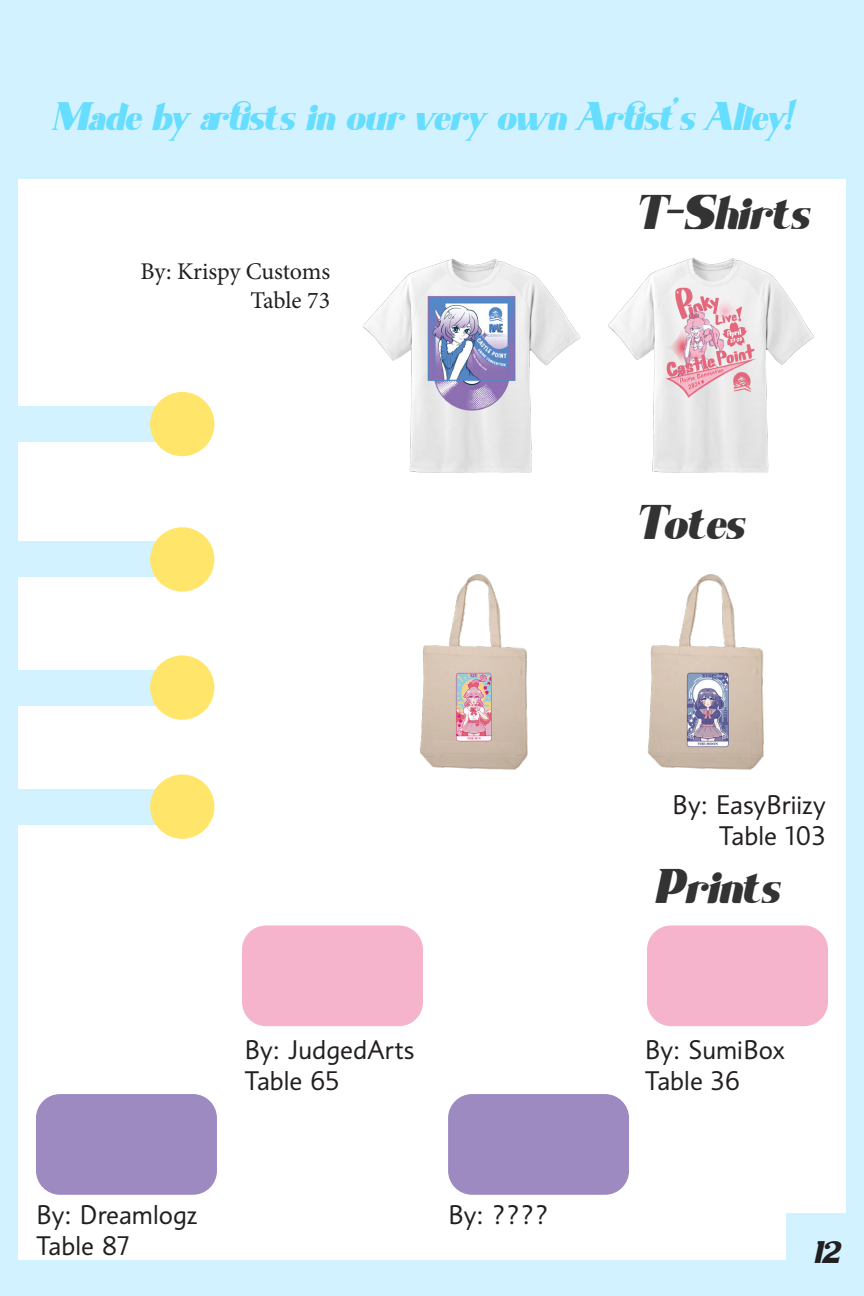
<style>
.page{position:relative;width:864px;height:1296px;background:#fff}
.page>*{position:absolute;margin:0;border:0;box-sizing:border-box;transform-origin:0 0}
.t1{font:italic 44px "Shaqilla";color:#323332}
.t2{font:italic 36px "Shaqilla";letter-spacing:-.01em;color:#67ddff}
.t3{font:26px "Informa Pro";color:#231f20}
.t4{font:italic 26px "Shaqilla";color:#231f20}
.t5{font:24px "Minion Pro";letter-spacing:-.005em;color:#231f20}
</style>
<div class="page">
<div style="left:0;top:0;width:864px;height:179px;background:#d2f2ff"></div>
<div style="left:0;top:0;width:18px;height:1296px;background:#d2f2ff"></div>
<div style="left:0;top:670px;width:162px;height:36px;background:#d2f2ff"></div>
<div style="left:0;top:789px;width:162px;height:36px;background:#d2f2ff"></div>
<div style="left:150px;top:774px;width:64px;height:65px;background:#ffe56a;border-radius:50%"></div>
<div style="left:150px;top:655px;width:64px;height:65px;background:#ffe56a;border-radius:50%"></div>
<div style="left:846px;top:0;width:18px;height:1296px;background:#d2f2ff"></div>
<div style="left:0;top:406px;width:170px;height:36px;background:#d2f2ff"></div>
<div style="left:0;top:541px;width:162px;height:36px;background:#d2f2ff"></div>
<div style="left:150px;top:392px;width:64px;height:64px;background:#ffe56a;border-radius:50%"></div>
<div style="left:150px;top:527px;width:64px;height:65px;background:#ffe56a;border-radius:50%"></div>
<div style="left:0;top:1260px;width:864px;height:36px;background:#d2f2ff"></div>
<div style="left:786px;top:1213px;width:78px;height:83px;background:#d2f2ff"></div>
<img style="left:363px;top:257px;width:451px;height:216px">
<img style="left:420px;top:574px;width:344px;height:196px">
<div style="left:36px;top:1094px;width:181px;height:101px;background:#9c8ac1;border-radius:24px"></div>
<div style="left:448px;top:1094px;width:181px;height:101px;background:#9c8ac1;border-radius:24px"></div>
<div style="left:647px;top:925px;width:181px;height:101px;background:#f6b3cc;border-radius:24px"></div>
<div style="left:242px;top:925px;width:181px;height:101px;background:#f6b3cc;border-radius:24px"></div>
<p class="t2" style="left:54px;top:97px;width:741px">Made by ar tists in our very own Artist’s Alley!</p>
<p class="t5" style="left:140px;top:255px;width:191px">By: Krispy Customs</p>
<p class="t5" style="left:250px;top:284px;width:81px">Table 73</p>
<p class="t1" style="left:639px;top:188px;width:173px">T-Shirts</p>
<p class="t1" style="left:639px;top:498px;width:108px">Totes</p>
<p class="t3" style="left:36px;top:1199px;width:163px">By: Dreamlogz</p>
<p class="t3" style="left:36px;top:1230px;width:95px">Table 87</p>
<p class="t3" style="left:244px;top:1034px;width:172px">By: JudgedArts</p>
<p class="t3" style="left:244px;top:1065px;width:97px">Table 65</p>
<p class="t3" style="left:448px;top:1199px;width:103px">By: ????</p>
<p class="t3" style="left:672px;top:788px;width:155px">By: EasyBriizy</p>
<p class="t3" style="left:719px;top:820px;width:108px">Table 103</p>
<p class="t1" style="left:657px;top:862px;width:126px">Prints</p>
<p class="t3" style="left:645px;top:1034px;width:142px">By: SumiBox</p>
<p class="t3" style="left:645px;top:1065px;width:97px">Table 36</p>
<p class="t4" style="left:815px;top:1239px;width:27px">12</p>
</div>
